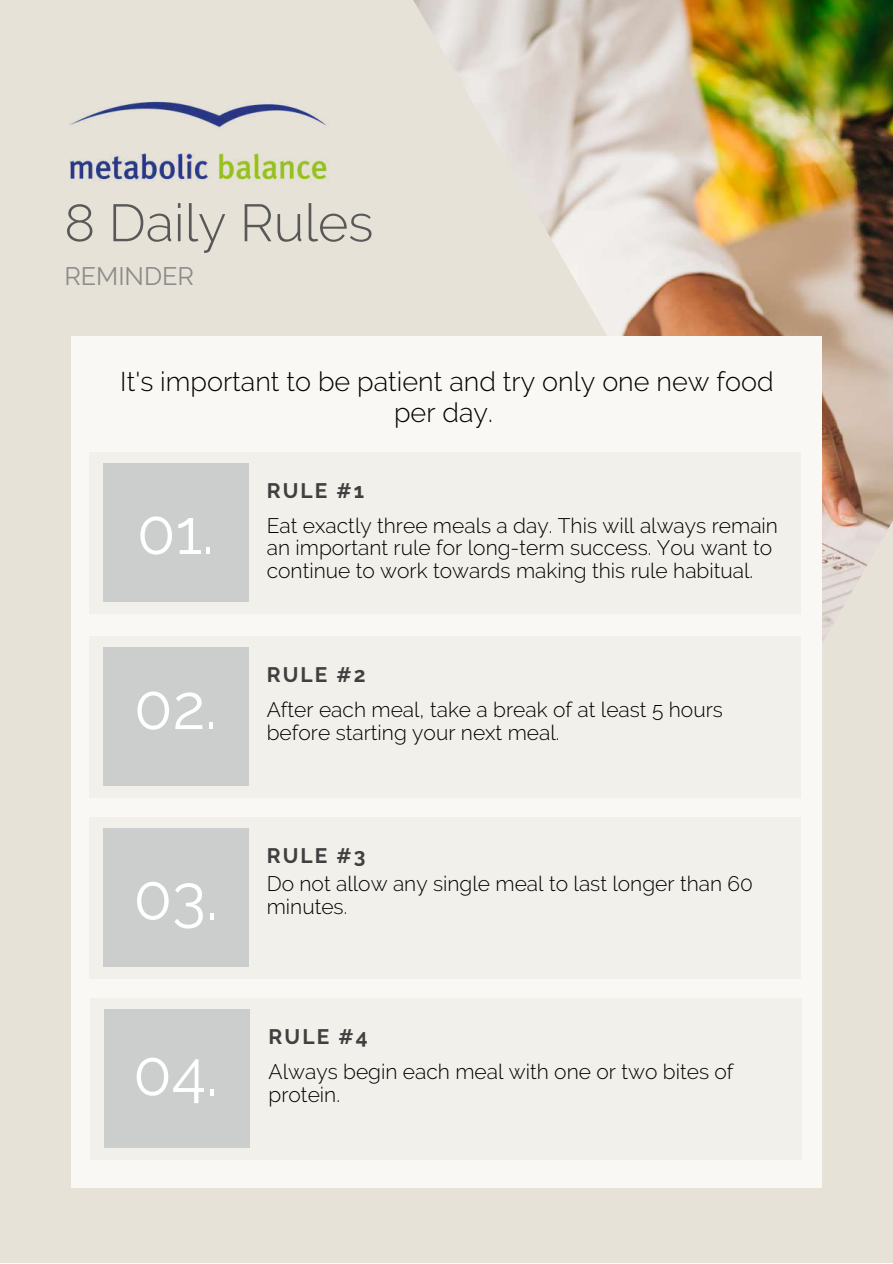
<style>
.page{position:relative;width:893px;height:1264px;background:#fff}
.page>*{position:absolute;margin:0;border:0;box-sizing:border-box;transform-origin:0 0}
.t1{font:63px "Raleway";color:#fff}
.t2{font:300 52.2px "Raleway";color:#595858}
.t3{font:300 27px/31.5px "Raleway";color:#000;text-align:center}
.t4{font:25.2px "Raleway";color:#8b8b8b}
.t5{font:300 21px/22.5px "Raleway";color:#000}
.t6{font:700 20.85px "Raleway";letter-spacing:.1em;color:#404040}
</style>
<div class="page">
<div style="left:0;top:0;width:892px;height:1262px;background:#e6e2d7"></div>
<img style="left:413px;top:0;width:479px;height:675px">
<div style="left:72px;top:336px;width:749px;height:851px;background:#f9f8f5"></div>
<div style="left:89px;top:451px;width:711px;height:162px;background:#f2f0eb"></div>
<div style="left:89px;top:636px;width:711px;height:162px;background:#f2f0eb"></div>
<div style="left:89px;top:817px;width:711px;height:161px;background:#f2f0eb"></div>
<div style="left:91px;top:998px;width:711px;height:161px;background:#f2f0eb"></div>
<div style="left:103px;top:463px;width:145px;height:139px;background:#cccecd"></div>
<div style="left:103px;top:647px;width:145px;height:139px;background:#cccecd"></div>
<div style="left:103px;top:828px;width:145px;height:139px;background:#cccecd"></div>
<div style="left:105px;top:1009px;width:145px;height:139px;background:#cccecd"></div>
<img style="left:69px;top:101px;width:258px;height:81px">
<h2 class="t2" style="left:64px;top:192px;width:310px">8 Daily Rules</h2>
<p class="t4" style="left:64px;top:261px;width:131px">REMINDER</p>
<p class="t3" style="left:120px;top:365px;width:654px">It's important to be patient and try only one new food per day.</p>
<h1 class="t1" style="left:137px;top:495px;width:79px">01.</h1>
<h1 class="t1" style="left:134px;top:669px;width:85px">02.</h1>
<h1 class="t1" style="left:134px;top:860px;width:86px">03.</h1>
<h1 class="t1" style="left:133px;top:1035px;width:86px">04.</h1>
<p class="t6" style="left:267px;top:478px;width:99px">RULE #1</p>
<p class="t5" style="left:267px;top:514px;width:512px">Eat exactly three meals a day. This will always remain an important rule for long-term success. You want to continue to work towards making this rule habitual.</p>
<p class="t6" style="left:267px;top:662px;width:100px">RULE #2</p>
<p class="t5" style="left:267px;top:698px;width:457px">After each meal, take a break of at least 5 hours before starting your next meal.</p>
<p class="t6" style="left:267px;top:843px;width:100px">RULE #3</p>
<p class="t5" style="left:267px;top:872px;width:487px">Do not allow any single meal to last longer than 60 minutes.</p>
<p class="t6" style="left:268px;top:1024px;width:100px">RULE #4</p>
<p class="t5" style="left:268px;top:1060px;width:466px">Always begin each meal with one or two bites of protein.</p>
</div>
